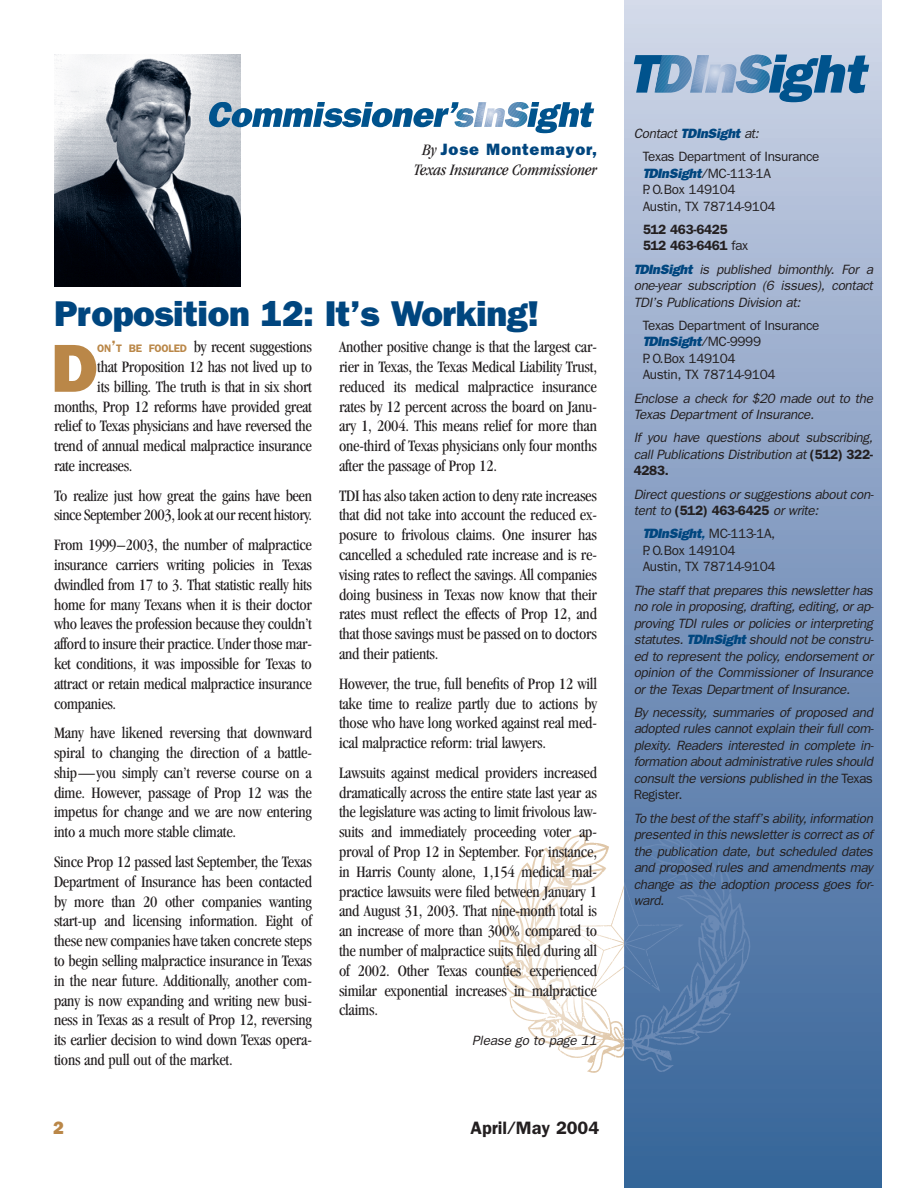
<style>
.page{position:relative;width:918px;height:1188px;background:#fff}
.page>*{position:absolute;margin:0;border:0;box-sizing:border-box;transform-origin:0 0}
.t1{font:800 68.25px "Franklin Gothic";color:#ba8748}
.t2{font:800 36px "Franklin Gothic";letter-spacing:-.015em;color:#00467f}
.t3{font:600 18px "Franklin Gothic";color:#231f20}
.t4{font:800 18px "Franklin Gothic";color:#ba8748}
.t5{font:condensed 16.5px/19.8px "Garamond";letter-spacing:-.02em;color:#231f20;text-align:justify}
.t6{font:italic condensed 16.5px "Garamond";letter-spacing:-.015em;color:#231f20}
.t7{font:800 16.5px "Franklin Gothic";letter-spacing:.05em;color:#00467f}
.t8{font:italic 13.5px/16.5px "Franklin Gothic";letter-spacing:-.025em;color:#231f20;text-align:justify}
.t9{font:13.5px/16.5px "Franklin Gothic";letter-spacing:-.025em;color:#231f20}
.t10{font:600 13.5px/16.5px "Franklin Gothic";letter-spacing:-.025em;color:#231f20}
.s1{font-family:"Garamond";font-weight:400;font-style:italic;font-stretch:condensed;color:#231f20}
.s2{font-family:"Franklin Gothic";font-weight:600;font-stretch:normal;font-size:10.95px;color:#ba8748}
.s3{font-family:"Franklin Gothic";font-weight:600;font-stretch:normal;color:#ba8748}
.s4{font-style:italic}
.s5{font-weight:800;font-style:italic;color:#00467f}
.s6{font-weight:400}
.s7{font-weight:800;color:#00467f}
.s8{font-weight:600;font-style:normal}
.s9{font-weight:600;font-style:italic;color:#00467f}
.s10{font-style:normal}
</style>
<div class="page">
<img style="left:54px;top:54px;width:187px;height:232px">
<svg style="left:208px;top:102px;width:386px;height:31px"></svg>
<img style="left:499px;top:834px;width:126px;height:238px">
<div style="left:625px;top:0;width:257px;height:1188px;background:linear-gradient(to bottom,#ced4e7,#326097)"></div>
<img style="left:625px;top:834px;width:126px;height:240px">
<svg style="left:634px;top:55px;width:235px;height:47px;background:#759dc0"></svg>
<p class="t7" style="left:422px;top:144px;width:176px"><span class="s1">By</span> Jose Montemayor,</p>
<p class="t6" style="left:414px;top:163px;width:185px">Texas Insurance Commissioner</p>
<h2 class="t2" style="left:54px;top:301px;width:486px">Proposition 12: It’s Working!</h2>
<h1 class="t1" style="left:51px;top:345px;width:48px">D</h1>
<p class="t5" style="left:97px;top:338px;width:216px"><span class="s2">ON</span><span class="s3">’</span><span class="s2">T BE FOOLED</span> by recent suggestions</p>
<p class="t5" style="left:339px;top:338px;width:260px">Another positive change is that the largest car&shy;rier in Texas, the Texas Medical Liability Trust, reduced its medical malpractice insurance rates by 12 percent across the board on Janu&shy;ary 1, 2004. This means relief for more than one-third of Texas physicians only four months after the passage of Prop 12.</p>
<p class="t5" style="left:339px;top:487px;width:260px">TDI has also taken action to deny rate increases that did not take into account the reduced ex&shy;posure to frivolous claims. One insurer has cancelled a scheduled rate increase and is re&shy;vising rates to reflect the savings. All companies doing business in Texas now know that their rates must reflect the effects of Prop 12, and that those savings must be passed on to doctors and their patients.</p>
<p class="t5" style="left:339px;top:675px;width:260px">However, the true, full benefits of Prop 12 will take time to realize partly due to actions by those who have long worked against real med&shy;ical malpractice reform: trial lawyers.</p>
<p class="t5" style="left:339px;top:764px;width:260px">Lawsuits against medical providers increased dramatically across the entire state last year as the legislature was acting to limit frivolous law&shy;suits and immediately proceeding voter ap&shy;proval of Prop 12 in September. For instance, in Harris County alone, 1,154 medical mal&shy;practice lawsuits were filed between January 1 and August 31, 2003. That nine-month total is an increase of more than 300% compared to the number of malpractice suits filed during all of 2002. Other Texas counties experienced similar exponential increases in malpractice claims.</p>
<p class="t8" style="left:472px;top:1033px;width:126px">Please go to page 11</p>
<p class="t5" style="left:97px;top:358px;width:216px">that Proposition 12 has not lived up to</p>
<p class="t5" style="left:97px;top:378px;width:216px">its billing. The truth is that in six short</p>
<p class="t5" style="left:54px;top:398px;width:259px">months, Prop 12 reforms have provided great</p>
<p class="t5" style="left:54px;top:418px;width:259px">relief to Texas physicians and have reversed the</p>
<p class="t5" style="left:54px;top:437px;width:259px">trend of annual medical malpractice insurance</p>
<p class="t5" style="left:54px;top:457px;width:80px">rate increases.</p>
<p class="t5" style="left:54px;top:487px;width:260px">To realize just how great the gains have been since September 2003, look at our recent history.</p>
<p class="t5" style="left:54px;top:536px;width:259px">From 1999–2003, the number of malpractice insurance carriers writing policies in Texas dwindled from 17 to 3. That statistic really hits home for many Texans when it is their doctor who leaves the profession because they couldn’t afford to insure their practice. Under those mar&shy;ket conditions, it was impossible for Texas to attract or retain medical malpractice insurance companies.</p>
<p class="t5" style="left:54px;top:724px;width:260px">Many have likened reversing that downward spiral to changing the direction of a battle&shy;ship—you simply can’t reverse course on a dime. However, passage of Prop 12 was the impetus for change and we are now entering into a much more stable climate.</p>
<p class="t5" style="left:54px;top:853px;width:260px">Since Prop 12 passed last September, the Texas Department of Insurance has been contacted by more than 20 other companies wanting start-up and licensing information. Eight of these new companies have taken concrete steps to begin selling malpractice insurance in Texas in the near future. Additionally, another com&shy;pany is now expanding and writing new busi&shy;ness in Texas as a result of Prop 12, reversing its earlier decision to wind down Texas opera&shy;tions and pull out of the market.</p>
<p class="t4" style="left:53px;top:1122px;width:12px">2</p>
<p class="t3" style="left:471px;top:1122px;width:130px">April ⁄ May 2004</p>
<p class="t9" style="left:643px;top:123px;width:178px;line-height:23.2px;text-indent:-9px"><span class="s4">Contact</span> <span class="s5">TDInSight</span> <span class="s4">at:<br></span>Texas Department of Insurance</p>
<p class="t9" style="left:643px;top:166px;width:134px"><span class="s5">TDInSight</span> ⁄MC-113-1A<br>P. O.Box 149104<br>Austin, TX 78714-9104</p>
<p class="t10" style="left:643px;top:222px;width:107px">512 463-6425<br>512 463-6461 <span class="s6">fax</span></p>
<p class="t8" style="left:634px;top:262px;width:241px"><span class="s7">TDInSight</span> is published bimonthly. For a one-year subscription (6 issues), contact TDI’s Publications Division at:</p>
<p class="t9" style="left:643px;top:318px;width:178px">Texas Department of Insurance<br><span class="s5">TDInSight</span> ⁄MC-9999<br>P. O.Box 149104<br>Austin, TX 78714-9104</p>
<p class="t8" style="left:634px;top:391px;width:241px">Enclose a check for $20 made out to the<br>Texas Department of Insurance.</p>
<p class="t8" style="left:634px;top:431px;width:241px">If you have questions about subscribing, call Publications Distribution at <span class="s8">(512) 322- 4283.</span></p>
<p class="t8" style="left:634px;top:487px;width:241px">Direct questions or suggestions about con&shy;tent to <span class="s8">(512) 463-6425</span> or write:</p>
<p class="t9" style="left:643px;top:527px;width:134px"><span class="s5">TDInSight</span><span class="s9">,</span> MC-113-1A,<br>P. O.Box 149104<br>Austin, TX 78714-9104</p>
<p class="t8" style="left:634px;top:583px;width:241px">The staff that prepares this newsletter has no role in proposing, drafting, editing, or ap&shy;proving TDI rules or policies or interpreting statutes. <span class="s7">TDInSight</span> should not be constru&shy;ed to represent the policy, endorsement or opinion of the Commissioner of Insurance or the Texas Department of Insurance.</p>
<p class="t8" style="left:634px;top:705px;width:241px">By necessity, summaries of proposed and adopted rules cannot explain their full com&shy;plexity. Readers interested in complete in&shy;formation about administrative rules should consult the versions published in the <span class="s10">Texas Register.</span></p>
<p class="t8" style="left:634px;top:811px;width:241px">To the best of the staff’s ability, information presented in this newsletter is correct as of the publication date, but scheduled dates and proposed rules and amendments may change as the adoption process goes for&shy;ward.</p>
</div>
